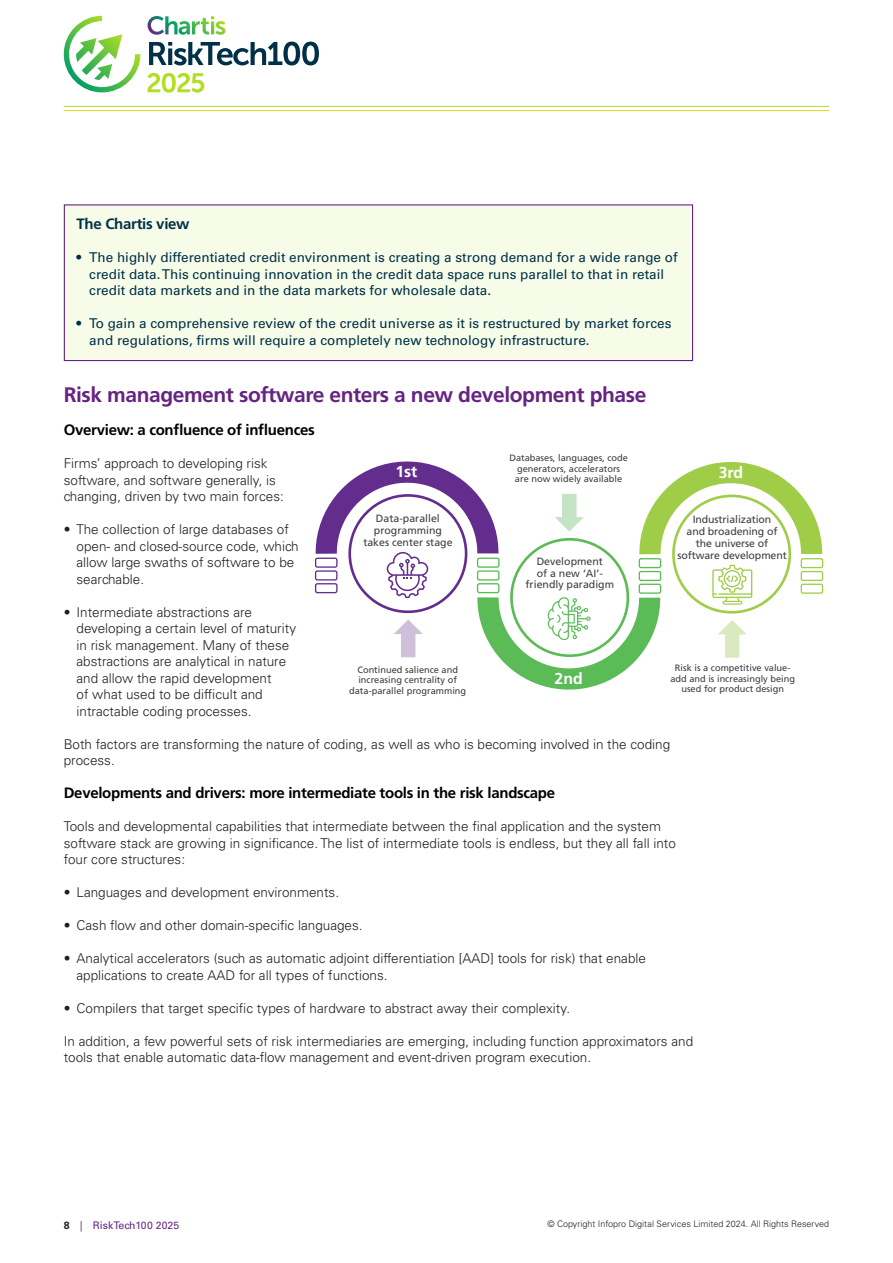
<style>
.page{position:relative;width:893px;height:1263px;background:#fff}
.page>*{position:absolute;margin:0;border:0;box-sizing:border-box;transform-origin:0 0}
.Heading_2{font:700 21px "Frutiger LT Std";letter-spacing:-.02em;color:#662482}
.t1{font:700 15.9px "Frutiger LT Std";color:#fff}
.Heading_3{font:700 15px "Frutiger LT Std";letter-spacing:-.02em;color:#000}
.Box_head{font:700 15px "Frutiger LT Std";letter-spacing:-.02em;color:#003047}
.t2{font:300 13.5px/16.5px "Univers LT Std";color:#231f20}
.t3{font:13.5px/16.5px "Univers LT Std";color:#003047}
.t4{font:10.5px/11.9px "Frutiger LT Std";color:#3f3f3f;text-align:center}
.t5{font:10.5px "Univers LT Std";color:#662482}
.t6{font:9.3px/10.5px "Frutiger LT Std";color:#3f3f3f;text-align:center}
.t7{font:300 9px "Univers LT Std";color:#231f20}
.s1{font-weight:700;color:#231f20}
.s2{font-weight:300;color:#231f20}
</style>
<div class="page">
<hr style="left:64px;top:106px;width:765px;height:1px;background:#b0e021">
<hr style="left:64px;top:110px;width:765px;height:1px;background:#e0d621">
<svg style="left:149px;top:42px;width:170px;height:23px"></svg>
<svg style="left:147px;top:73px;width:57px;height:20px"></svg>
<svg style="left:148px;top:16px;width:77px;height:19px"></svg>
<svg style="left:64px;top:16px;width:76px;height:76px"></svg>
<div style="left:64px;top:204px;width:629px;height:157px;background:#f7fce9;border:1px solid #662482"></div>
<div style="left:801px;top:558px;width:22px;height:10px;border:1px solid #a0cd48;border-radius:2px"></div>
<div style="left:801px;top:571px;width:22px;height:10px;border:1px solid #a0cd48;border-radius:2px"></div>
<div style="left:801px;top:584px;width:22px;height:10px;border:1px solid #a0cd48;border-radius:2px"></div>
<div style="left:315px;top:558px;width:23px;height:10px;border:1px solid #632d8d;border-radius:2px"></div>
<div style="left:315px;top:570px;width:23px;height:10px;border:1px solid #632d8d;border-radius:2px"></div>
<div style="left:315px;top:583px;width:23px;height:10px;border:1px solid #632d8d;border-radius:2px"></div>
<svg style="left:316px;top:461px;width:506px;height:229px"></svg>
<p class="Box_head" style="left:77px;top:215px;width:115px">The Chartis view</p>
<p class="t3" style="left:89px;top:249px;width:590px;text-indent:-13px">• The highly differentiated credit environment is creating a strong demand for a wide range of credit data. This continuing innovation in the credit data space runs parallel to that in retail credit data markets and in the data markets for wholesale data.</p>
<p class="t3" style="left:89px;top:315px;width:584px;text-indent:-13px">• To gain a comprehensive review of the credit universe as it is restructured by market forces and regulations, firms will require a completely new technology infrastructure.</p>
<p class="Heading_2" style="left:64px;top:382px;width:584px">Risk management software enters a new development phase</p>
<p class="Heading_3" style="left:64px;top:421px;width:252px">Overview: a confluence of influences</p>
<p class="t2" style="left:64px;top:455px;width:222px">Firms’ approach to developing risk software, and software generally, is changing, driven by two main forces:</p>
<p class="t2" style="left:77px;top:521px;width:224px;text-indent:-13px">• The collection of large databases of open- and closed-source code, which allow large swaths of software to be searchable.</p>
<p class="t2" style="left:77px;top:604px;width:221px;text-indent:-13px">• Intermediate abstractions are developing a certain level of maturity in risk management. Many of these abstractions are analytical in nature and allow the rapid development<br>of what used to be difficult and intractable coding processes.</p>
<p class="t2" style="left:64px;top:736px;width:608px">Both factors are transforming the nature of coding, as well as who is becoming involved in the coding process.</p>
<p class="Heading_3" style="left:64px;top:784px;width:493px">Developments and drivers: more intermediate tools in the risk landscape</p>
<p class="t2" style="left:64px;top:818px;width:614px">Tools and developmental capabilities that intermediate between the final application and the system software stack are growing in significance. The list of intermediate tools is endless, but they all fall into four core structures:</p>
<p class="t2" style="left:64px;top:884px;width:277px">• Languages and development environments.</p>
<p class="t2" style="left:64px;top:917px;width:300px">• Cash flow and other domain-specific languages.</p>
<p class="t2" style="left:77px;top:950px;width:571px;text-indent:-13px">• Analytical accelerators (such as automatic adjoint differentiation [AAD] tools for risk) that enable applications to create AAD for all types of functions.</p>
<p class="t2" style="left:64px;top:1000px;width:508px">• Compilers that target specific types of hardware to abstract away their complexity.</p>
<p class="t2" style="left:64px;top:1033px;width:631px">In addition, a few powerful sets of risk intermediaries are emerging, including function approximators and tools that enable automatic data-flow management and event-driven program execution.</p>
<p class="t6" style="left:509px;top:453px;width:120px">Databases, languages, code generators, accelerators are now widely available</p>
<p class="t1" style="left:395px;top:462px;width:23px">1st</p>
<p class="t1" style="left:719px;top:463px;width:26px">3rd</p>
<p class="t4" style="left:363px;top:512px;width:91px">Data-parallel programming takes center stage</p>
<p class="t4" style="left:677px;top:514px;width:111px">Industrialization<br>and broadening of the universe of software development</p>
<p class="t4" style="left:525px;top:555px;width:90px">Development<br>of a new ‘AI’- friendly paradigm</p>
<p class="t6" style="left:670px;top:663px;width:126px">Risk is a competitive value&shy;add and is increasingly being used for product design</p>
<p class="t6" style="left:349px;top:664px;width:119px">Continued salience and increasing centrality of data-parallel programming</p>
<p class="t1" style="left:555px;top:669px;width:30px">2nd</p>
<p class="t5" style="left:64px;top:1219px;width:117px"><span class="s1">8</span> <span class="s2">|</span> RiskTech100 2025</p>
<p class="t7" style="left:547px;top:1218px;width:283px">© Copyright Infopro Digital Services Limited 2024. All Rights Reserved</p>
</div>
